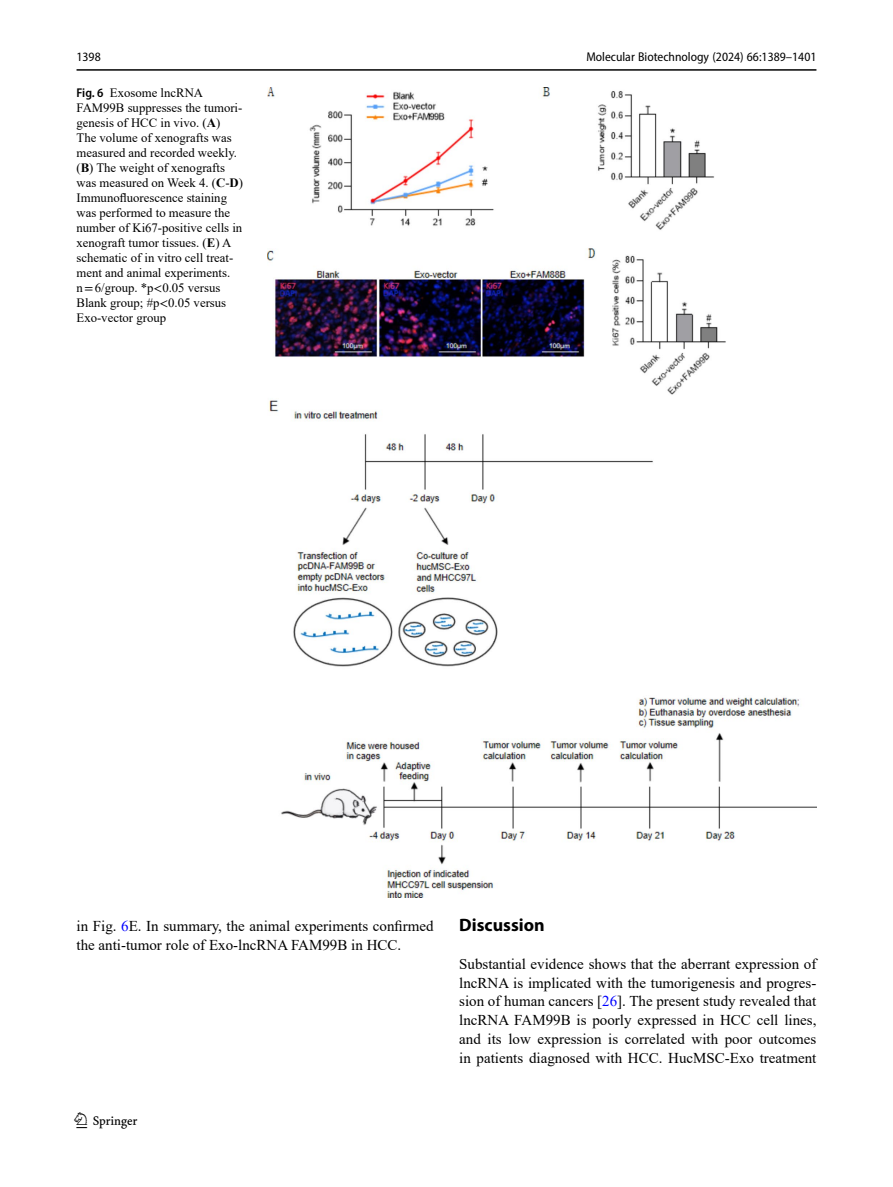
<style>
.page{position:relative;width:893px;height:1187px;background:#fff}
.page>*{position:absolute;margin:0;border:0;box-sizing:border-box;transform-origin:0 0}
.t1{font:22.5px "Springnew";color:#000}
.Head_1{font:700 18px "Myriad Pro";color:#000}
.Body_Text{font:15px/18.8px "Times New Roman";color:#000;text-align:justify}
.Figure_Caption_Side{font:12.75px/15px "Times New Roman";color:#000}
.t2{font:semi-condensed 12.75px "Myriad Pro";color:#000}
.s1{font-family:"Myriad Pro";font-weight:600;font-stretch:semi-condensed}
.s2{font-weight:700}
.s3{font-family:"STIX"}
.s4{color:#00f}
</style>
<div class="page">
<hr style="left:77px;top:69px;width:739px;height:2px;background:#000">
<img style="left:268px;top:87px;width:548px;height:810px">
<p class="t2" style="left:77px;top:49px;width:26px">1398</p>
<p class="Figure_Caption_Side" style="left:77px;top:84px;width:168px"><span class="s1">Fig. 6</span> Exosome lncRNA<br>FAM99B suppresses the tumori&shy;genesis of HCC in vivo. (<span class="s2">A</span>)<br>The volume of xenografts was measured and recorded weekly. (<span class="s2">B</span>) The weight of xenografts was measured on Week 4. (<span class="s2">C</span>-<span class="s2">D</span>)<br>Immunofluorescence staining was performed to measure the number of Ki67-positive cells in xenograft tumor tissues. (<span class="s2">E</span>) A schematic of in vitro cell treat&shy;ment and animal experiments. n<span class="s3">=</span>6/group. *p<span class="s3">&lt;</span>0.05 versus<br>Blank group; #p<span class="s3">&lt;</span>0.05 versus<br>Exo-vector group</p>
<p class="t2" style="left:586px;top:49px;width:232px">Molecular Biotechnology (2024) 66:1389–1401</p>
<p class="Body_Text" style="left:77px;top:916px;width:359px">in Fig. <span class="s4">6</span>E. In summary, the animal experiments confirmed the anti-tumor role of Exo-lncRNA FAM99B in HCC.</p>
<h1 class="t1" style="left:77px;top:1107px;width:63px">1 3</h1>
<p class="Head_1" style="left:459px;top:913px;width:87px">Discussion</p>
<p class="Body_Text" style="left:459px;top:953px;width:359px">Substantial evidence shows that the aberrant expression of lncRNA is implicated with the tumorigenesis and progres&shy;sion of human cancers [<span class="s4">26</span>]. The present study revealed that lncRNA FAM99B is poorly expressed in HCC cell lines, and its low expression is correlated with poor outcomes in patients diagnosed with HCC. HucMSC-Exo treatment</p>
</div>
